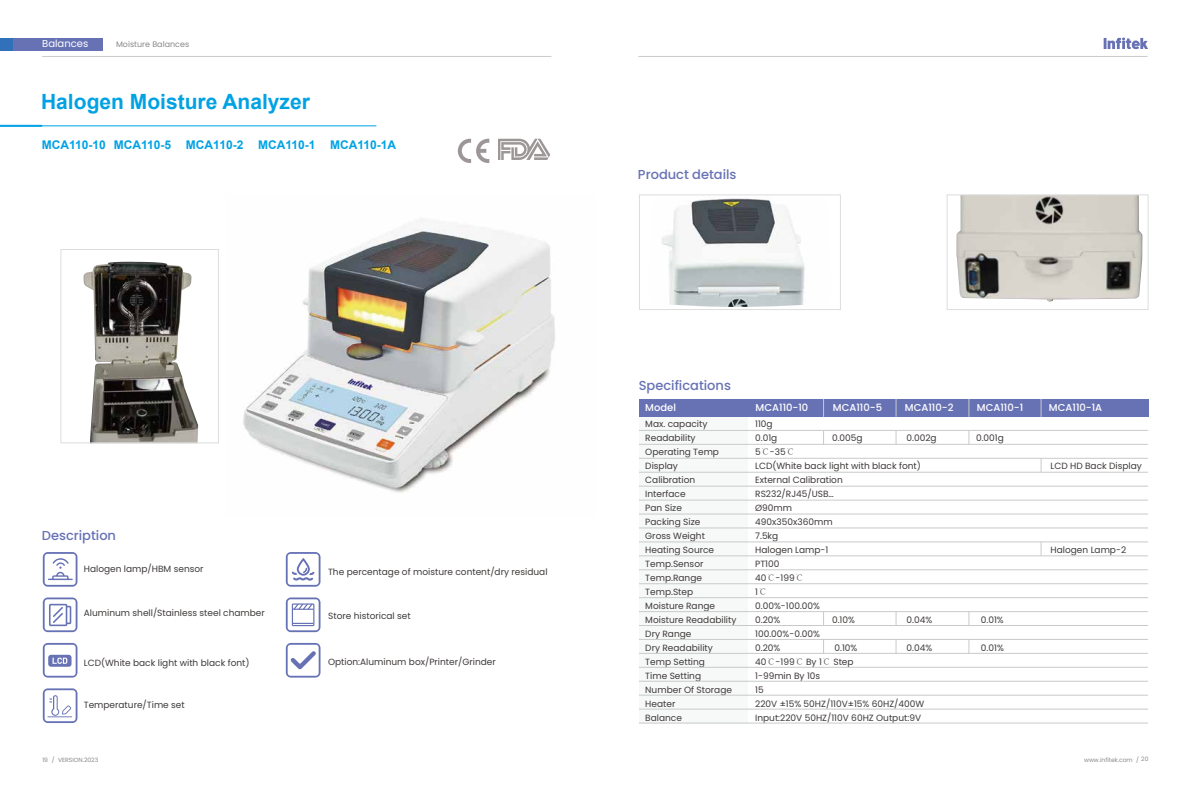
<style>
.page{position:relative;width:1191px;height:808px;background:#fff}
.page>*{position:absolute;margin:0;border:0;box-sizing:border-box;transform-origin:0 0}
.t1{font:700 21px "Arial";color:#00a2e4}
.t2{font:500 13px "Poppins";color:#6772b5}
.t3{font:700 12px "Arial";color:#00a2e4}
.t4{font:500 10px "Poppins";color:#fff}
.t5{font:10px "Poppins";color:#fff}
.t6{font:9px/14px "Poppins";color:#3e3a39}
.t7{font:8px "Poppins";color:#898989}
.t8{font:6px "Poppins";color:#898989}
.s1{font-family:"Adobe Song Std";font-weight:300}
</style>
<div class="page">
<img style="left:243px;top:218px;width:312px;height:275px">
<div style="left:639px;top:399px;width:109px;height:324px;background:#f7f8f8"></div>
<div style="left:639px;top:399px;width:509px;height:18px;background:#6772b5"></div>
<hr style="left:639px;top:444px;width:509px;height:1px;background:#c9caca">
<hr style="left:639px;top:472px;width:509px;height:1px;background:#c9caca">
<hr style="left:639px;top:458px;width:509px;height:1px;background:#c9caca">
<hr style="left:639px;top:430px;width:509px;height:1px;background:#c9caca">
<hr style="left:639px;top:486px;width:509px;height:1px;background:#c9caca">
<hr style="left:639px;top:514px;width:509px;height:1px;background:#c9caca">
<hr style="left:639px;top:500px;width:509px;height:1px;background:#c9caca">
<hr style="left:639px;top:528px;width:509px;height:1px;background:#c9caca">
<hr style="left:639px;top:556px;width:509px;height:1px;background:#c9caca">
<hr style="left:639px;top:542px;width:509px;height:1px;background:#c9caca">
<hr style="left:639px;top:569px;width:509px;height:1px;background:#c9caca">
<hr style="left:639px;top:597px;width:509px;height:1px;background:#c9caca">
<hr style="left:639px;top:583px;width:509px;height:1px;background:#c9caca">
<hr style="left:639px;top:611px;width:509px;height:1px;background:#c9caca">
<hr style="left:639px;top:625px;width:509px;height:1px;background:#c9caca">
<hr style="left:639px;top:639px;width:509px;height:1px;background:#c9caca">
<hr style="left:639px;top:667px;width:509px;height:1px;background:#c9caca">
<hr style="left:639px;top:653px;width:509px;height:1px;background:#c9caca">
<hr style="left:639px;top:681px;width:509px;height:1px;background:#c9caca">
<hr style="left:639px;top:709px;width:509px;height:1px;background:#c9caca">
<hr style="left:639px;top:695px;width:509px;height:1px;background:#c9caca">
<hr style="left:639px;top:723px;width:509px;height:1px;background:#c9caca">
<svg style="left:823px;top:399px;width:1px;height:18px"></svg>
<svg style="left:895px;top:399px;width:1px;height:18px"></svg>
<svg style="left:968px;top:399px;width:1px;height:18px"></svg>
<svg style="left:1040px;top:399px;width:1px;height:18px"></svg>
<svg style="left:823px;top:431px;width:1px;height:13px"></svg>
<svg style="left:895px;top:431px;width:1px;height:13px"></svg>
<svg style="left:968px;top:431px;width:1px;height:13px"></svg>
<svg style="left:823px;top:612px;width:1px;height:13px"></svg>
<svg style="left:895px;top:612px;width:1px;height:13px"></svg>
<svg style="left:968px;top:612px;width:1px;height:13px"></svg>
<svg style="left:823px;top:640px;width:1px;height:13px"></svg>
<svg style="left:895px;top:640px;width:1px;height:13px"></svg>
<svg style="left:968px;top:640px;width:1px;height:13px"></svg>
<svg style="left:1040px;top:459px;width:1px;height:13px"></svg>
<svg style="left:1040px;top:542px;width:1px;height:14px"></svg>
<img style="left:84px;top:262px;width:114px;height:179px">
<img style="left:662px;top:198px;width:143px;height:109px">
<img style="left:956px;top:196px;width:186px;height:106px">
<div style="left:639px;top:194px;width:202px;height:116px;border:1px solid #dcdddd"></div>
<div style="left:946px;top:194px;width:202px;height:116px;border:1px solid #dcdddd"></div>
<div style="left:60px;top:249px;width:159px;height:194px;border:1px solid #dcdddd"></div>
<div style="left:13px;top:38px;width:90px;height:13px;background:#6772b5"></div>
<div style="left:0;top:38px;width:12px;height:13px;background:#3071b9"></div>
<hr style="left:638px;top:56px;width:509px;height:1px;background:#c9caca">
<hr style="left:42px;top:56px;width:509px;height:1px;background:#c9caca">
<hr style="left:0;top:126px;width:376px;height:1px;background:#00a2e4">
<hr style="left:0;top:125px;width:42px;height:2px;background:#00a2e4">
<svg style="left:498px;top:139px;width:52px;height:21px"></svg>
<svg style="left:458px;top:139px;width:31px;height:24px"></svg>
<svg style="left:43px;top:643px;width:34px;height:34px"></svg>
<svg style="left:286px;top:643px;width:34px;height:34px"></svg>
<svg style="left:286px;top:597px;width:34px;height:35px"></svg>
<svg style="left:286px;top:552px;width:34px;height:35px"></svg>
<svg style="left:43px;top:552px;width:34px;height:35px"></svg>
<svg style="left:43px;top:688px;width:34px;height:35px"></svg>
<svg style="left:43px;top:597px;width:34px;height:35px"></svg>
<svg style="left:1103px;top:38px;width:45px;height:11px"></svg>
<p class="t5" style="left:42px;top:38px;width:47px">Balances</p>
<p class="t7" style="left:116px;top:40px;width:75px">Moisture Balances</p>
<h1 class="t1" style="left:41px;top:87px;width:270px">Halogen Moisture Analyzer</h1>
<h3 class="t3" style="left:42px;top:136px;width:356px">MCA110-10 MCA110-5 MCA110-2 MCA110-1 MCA110-1A</h3>
<h2 class="t2" style="left:42px;top:528px;width:76px">Description</h2>
<p class="t6" style="left:84px;top:562px;width:121px">Halogen lamp/HBM sensor</p>
<p class="t6" style="left:84px;top:606px;width:183px">Aluminum shell/Stainless steel chamber</p>
<p class="t6" style="left:84px;top:656px;width:167px">LCD(White back light with black font)</p>
<p class="t6" style="left:84px;top:698px;width:102px">Temperature/Time set</p>
<p class="t6" style="left:328px;top:565px;width:221px">The percentage of moisture content/dry residual</p>
<p class="t6" style="left:328px;top:609px;width:84px">Store historical set</p>
<p class="t6" style="left:328px;top:655px;width:169px">Option:Aluminum box/Printer/Grinder</p>
<h2 class="t2" style="left:638px;top:167px;width:100px">Product details</h2>
<h2 class="t2" style="left:638px;top:378px;width:94px">Specifications</h2>
<p class="t4" style="left:645px;top:401px;width:32px">Model</p>
<p class="t4" style="left:755px;top:401px;width:54px">MCA110-10</p>
<p class="t4" style="left:833px;top:401px;width:51px">MCA110-5</p>
<p class="t4" style="left:905px;top:401px;width:50px">MCA110-2</p>
<p class="t4" style="left:977px;top:401px;width:48px">MCA110-1</p>
<p class="t4" style="left:1049px;top:401px;width:55px">MCA110-1A</p>
<p class="t6" style="left:645px;top:416px;width:93px">Max. capacity<br>Readability<br>Operating Temp<br>Display<br>Calibration<br>Interface<br>Pan Size<br>Packing Size<br>Gross Weight<br>Heating Source<br>Temp.Sensor<br>Temp.Range<br>Temp.Step<br>Moisture Range<br>Moisture Readability<br>Dry Range<br>Dry Readability<br>Temp Setting<br>Time Setting<br>Number Of Storage<br>Heater<br>Balance</p>
<p class="t6" style="left:755px;top:417px;width:24px">110g<br>0.01g</p>
<p class="t6" style="left:832px;top:431px;width:32px">0.005g</p>
<p class="t6" style="left:906px;top:431px;width:32px">0.002g</p>
<p class="t6" style="left:976px;top:431px;width:29px">0.001g</p>
<p class="t6" style="left:755px;top:445px;width:167px">5<span class="s1">℃</span>-35<span class="s1">℃<br></span>LCD(White back light with black font)</p>
<p class="t6" style="left:755px;top:473px;width:89px">External Calibration<br>RS232/RJ45/USB…<br>Ø90mm<br>490x350x360mm<br>7.5kg<br>Halogen Lamp-1</p>
<p class="t6" style="left:755px;top:557px;width:66px">PT100<br>40<span class="s1">℃</span>-199<span class="s1">℃<br></span>1<span class="s1">℃<br></span>0.00%-100.00%<br>0.20%</p>
<p class="t6" style="left:832px;top:613px;width:24px">0.10%</p>
<p class="t6" style="left:906px;top:613px;width:27px">0.04%</p>
<p class="t6" style="left:981px;top:613px;width:24px">0.01%</p>
<p class="t6" style="left:755px;top:627px;width:66px">100.00%-0.00%<br>0.20%</p>
<p class="t6" style="left:834px;top:641px;width:24px">0.10%</p>
<p class="t6" style="left:906px;top:641px;width:27px">0.04%</p>
<p class="t6" style="left:981px;top:641px;width:24px">0.01%</p>
<p class="t6" style="left:755px;top:655px;width:171px">40<span class="s1">℃</span>-199<span class="s1">℃</span> By 1<span class="s1">℃</span> Step<br>1-99min By 10s<br>15<br>220V ±15% 50HZ/110V±15% 60HZ/400W<br>Input:220V 50HZ/110V 60HZ Output:9V</p>
<p class="t6" style="left:1050px;top:459px;width:93px">LCD HD Back Display</p>
<p class="t6" style="left:1050px;top:543px;width:77px">Halogen Lamp-2</p>
<p class="t8" style="left:52px;top:756px;width:48px">/ VERSION.2023</p>
<p class="t8" style="left:1084px;top:756px;width:66px">www.infitek.com / 20</p>
<p class="t8" style="left:42px;top:756px;width:7px">19</p>
</div>
